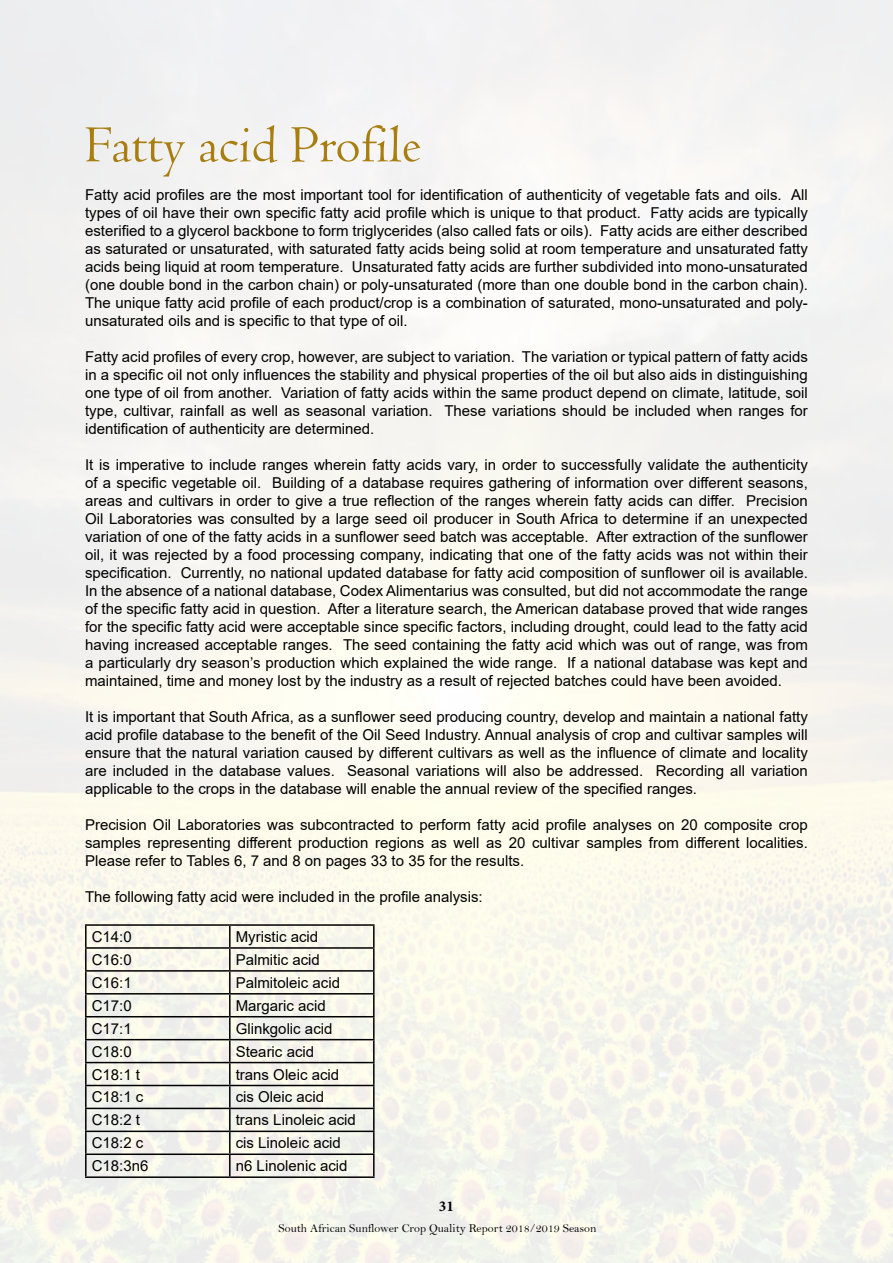
<style>
.page{position:relative;width:893px;height:1263px;background:#fff}
.page>*{position:absolute;margin:0;border:0;box-sizing:border-box;transform-origin:0 0}
.t1{font:54px "Centaur";color:#a97e11}
.t2{font:15px/18px "Arial";color:#000;text-align:justify}
.t3{font:700 15px "Minion Pro";color:#000}
.t4{font:12px "Bell";color:#000}
</style>
<div class="page">
<img style="left:0;top:0;width:893px;height:1263px">
<hr style="left:85px;top:924px;width:145px;height:2px;background:#000">
<hr style="left:85px;top:926px;width:2px;height:21px;background:#000">
<hr style="left:230px;top:924px;width:145px;height:2px;background:#000">
<hr style="left:229px;top:926px;width:2px;height:21px;background:#000">
<hr style="left:85px;top:947px;width:145px;height:2px;background:#000">
<hr style="left:85px;top:949px;width:2px;height:21px;background:#000">
<hr style="left:230px;top:947px;width:145px;height:2px;background:#000">
<hr style="left:229px;top:949px;width:2px;height:21px;background:#000">
<hr style="left:85px;top:970px;width:145px;height:2px;background:#000">
<hr style="left:85px;top:972px;width:2px;height:21px;background:#000">
<hr style="left:230px;top:970px;width:145px;height:2px;background:#000">
<hr style="left:229px;top:972px;width:2px;height:21px;background:#000">
<hr style="left:85px;top:993px;width:145px;height:1px;background:#000">
<hr style="left:85px;top:994px;width:2px;height:22px;background:#000">
<hr style="left:230px;top:993px;width:145px;height:1px;background:#000">
<hr style="left:229px;top:994px;width:2px;height:22px;background:#000">
<hr style="left:85px;top:1016px;width:145px;height:1px;background:#000">
<hr style="left:85px;top:1017px;width:2px;height:22px;background:#000">
<hr style="left:230px;top:1016px;width:145px;height:1px;background:#000">
<hr style="left:229px;top:1017px;width:2px;height:22px;background:#000">
<hr style="left:85px;top:1039px;width:145px;height:1px;background:#000">
<hr style="left:85px;top:1040px;width:2px;height:22px;background:#000">
<hr style="left:230px;top:1039px;width:145px;height:1px;background:#000">
<hr style="left:229px;top:1040px;width:2px;height:22px;background:#000">
<hr style="left:85px;top:1062px;width:145px;height:1px;background:#000">
<hr style="left:85px;top:1063px;width:2px;height:22px;background:#000">
<hr style="left:230px;top:1062px;width:145px;height:1px;background:#000">
<hr style="left:229px;top:1063px;width:2px;height:22px;background:#000">
<hr style="left:85px;top:1085px;width:145px;height:1px;background:#000">
<hr style="left:85px;top:1086px;width:2px;height:22px;background:#000">
<hr style="left:230px;top:1085px;width:145px;height:1px;background:#000">
<hr style="left:229px;top:1086px;width:2px;height:22px;background:#000">
<hr style="left:85px;top:1108px;width:145px;height:1px;background:#000">
<hr style="left:85px;top:1109px;width:2px;height:21px;background:#000">
<hr style="left:230px;top:1108px;width:145px;height:1px;background:#000">
<hr style="left:229px;top:1109px;width:2px;height:21px;background:#000">
<hr style="left:85px;top:1130px;width:145px;height:2px;background:#000">
<hr style="left:85px;top:1132px;width:2px;height:21px;background:#000">
<hr style="left:230px;top:1130px;width:145px;height:2px;background:#000">
<hr style="left:229px;top:1132px;width:2px;height:21px;background:#000">
<hr style="left:85px;top:1153px;width:145px;height:2px;background:#000">
<hr style="left:85px;top:1155px;width:2px;height:21px;background:#000">
<hr style="left:230px;top:1153px;width:145px;height:2px;background:#000">
<hr style="left:229px;top:1155px;width:2px;height:21px;background:#000">
<hr style="left:85px;top:1176px;width:145px;height:2px;background:#000">
<hr style="left:230px;top:1176px;width:145px;height:2px;background:#000">
<hr style="left:373px;top:926px;width:2px;height:21px;background:#000">
<hr style="left:373px;top:949px;width:2px;height:21px;background:#000">
<hr style="left:373px;top:972px;width:2px;height:21px;background:#000">
<hr style="left:373px;top:994px;width:2px;height:22px;background:#000">
<hr style="left:373px;top:1017px;width:2px;height:22px;background:#000">
<hr style="left:373px;top:1040px;width:2px;height:22px;background:#000">
<hr style="left:373px;top:1063px;width:2px;height:22px;background:#000">
<hr style="left:373px;top:1086px;width:2px;height:22px;background:#000">
<hr style="left:373px;top:1109px;width:2px;height:21px;background:#000">
<hr style="left:373px;top:1132px;width:2px;height:21px;background:#000">
<hr style="left:373px;top:1155px;width:2px;height:21px;background:#000">
<h1 class="t1" style="left:85px;top:125px;width:338px">Fatty acid Profile</h1>
<p class="t2" style="left:85px;top:186px;width:724px">Fatty acid profiles are the most important tool for identification of authenticity of vegetable fats and oils. All types of oil have their own specific fatty acid profile which is unique to that product. Fatty acids are typically esterified to a glycerol backbone to form triglycerides (also called fats or oils). Fatty acids are either described as saturated or unsaturated, with saturated fatty acids being solid at room temperature and unsaturated fatty acids being liquid at room temperature. Unsaturated fatty acids are further subdivided into mono-unsaturated (one double bond in the carbon chain) or poly-unsaturated (more than one double bond in the carbon chain).<br>The unique fatty acid profile of each product/crop is a combination of saturated, mono-unsaturated and poly&shy;unsaturated oils and is specific to that type of oil.</p>
<p class="t2" style="left:85px;top:348px;width:724px">Fatty acid profiles of every crop, however, are subject to variation. The variation or typical pattern of fatty acids in a specific oil not only influences the stability and physical properties of the oil but also aids in distinguishing one type of oil from another. Variation of fatty acids within the same product depend on climate, latitude, soil type, cultivar, rainfall as well as seasonal variation. These variations should be included when ranges for identification of authenticity are determined.</p>
<p class="t2" style="left:85px;top:456px;width:724px">It is imperative to include ranges wherein fatty acids vary, in order to successfully validate the authenticity of a specific vegetable oil. Building of a database requires gathering of information over different seasons, areas and cultivars in order to give a true reflection of the ranges wherein fatty acids can differ. Precision Oil Laboratories was consulted by a large seed oil producer in South Africa to determine if an unexpected variation of one of the fatty acids in a sunflower seed batch was acceptable. After extraction of the sunflower oil, it was rejected by a food processing company, indicating that one of the fatty acids was not within their specification. Currently, no national updated database for fatty acid composition of sunflower oil is available.<br>In the absence of a national database, Codex Alimentarius was consulted, but did not accommodate the range of the specific fatty acid in question. After a literature search, the American database proved that wide ranges for the specific fatty acid were acceptable since specific factors, including drought, could lead to the fatty acid having increased acceptable ranges. The seed containing the fatty acid which was out of range, was from a particularly dry season’s production which explained the wide range. If a national database was kept and maintained, time and money lost by the industry as a result of rejected batches could have been avoided.</p>
<p class="t2" style="left:85px;top:708px;width:724px">It is important that South Africa, as a sunflower seed producing country, develop and maintain a national fatty acid profile database to the benefit of the Oil Seed Industry. Annual analysis of crop and cultivar samples will ensure that the natural variation caused by different cultivars as well as the influence of climate and locality are included in the database values. Seasonal variations will also be addressed. Recording all variation applicable to the crops in the database will enable the annual review of the specified ranges.</p>
<p class="t2" style="left:85px;top:816px;width:724px">Precision Oil Laboratories was subcontracted to perform fatty acid profile analyses on 20 composite crop samples representing different production regions as well as 20 cultivar samples from different localities.<br>Please refer to Tables 6, 7 and 8 on pages 33 to 35 for the results.</p>
<p class="t2" style="left:85px;top:888px;width:399px">The following fatty acid were included in the profile analysis:</p>
<p class="t2" style="left:92px;top:927px;width:42px">C14:0</p>
<p class="t2" style="left:236px;top:927px;width:84px">Myristic acid</p>
<p class="t2" style="left:92px;top:950px;width:42px">C16:0</p>
<p class="t2" style="left:236px;top:950px;width:86px">Palmitic acid</p>
<p class="t2" style="left:92px;top:973px;width:42px">C16:1</p>
<p class="t2" style="left:236px;top:973px;width:106px">Palmitoleic acid</p>
<p class="t2" style="left:92px;top:996px;width:42px">C17:0</p>
<p class="t2" style="left:236px;top:996px;width:92px">Margaric acid</p>
<p class="t2" style="left:92px;top:1019px;width:42px">C17:1</p>
<p class="t2" style="left:236px;top:1019px;width:98px">Glinkgolic acid</p>
<p class="t2" style="left:92px;top:1042px;width:42px">C18:0</p>
<p class="t2" style="left:236px;top:1042px;width:80px">Stearic acid</p>
<p class="t2" style="left:92px;top:1065px;width:50px">C18:1 t</p>
<p class="t2" style="left:236px;top:1065px;width:105px">trans Oleic acid</p>
<p class="t2" style="left:92px;top:1088px;width:53px">C18:1 c</p>
<p class="t2" style="left:236px;top:1088px;width:90px">cis Oleic acid</p>
<p class="t2" style="left:92px;top:1111px;width:50px">C18:2 t</p>
<p class="t2" style="left:236px;top:1111px;width:122px">trans Linoleic acid</p>
<p class="t2" style="left:92px;top:1134px;width:53px">C18:2 c</p>
<p class="t2" style="left:236px;top:1134px;width:107px">cis Linoleic acid</p>
<p class="t2" style="left:92px;top:1157px;width:58px">C18:3n6</p>
<p class="t2" style="left:236px;top:1157px;width:113px">n6 Linolenic acid</p>
<p class="t3" style="left:439px;top:1197px;width:16px">31</p>
<p class="t4" style="left:279px;top:1223px;width:319px">South African Sunflower Crop Quality Report 2018/2019 Season</p>
</div>
